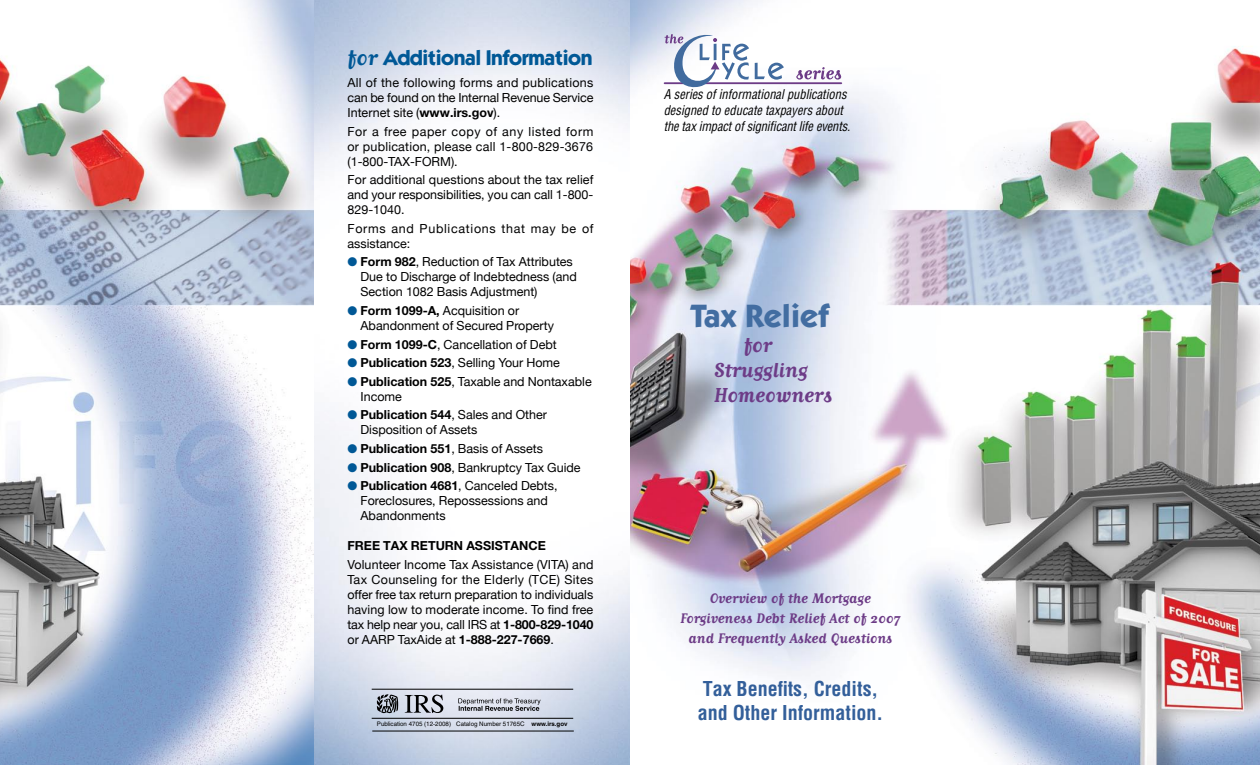
<style>
.page{position:relative;width:1260px;height:765px;background:#fff}
.page>*{position:absolute;margin:0;border:0;box-sizing:border-box;transform-origin:0 0}
.t1{font:700 32.5px "Itc Kabel";color:#426da1}
.t2{font:700 23.75px/25px "Matrix Script";color:#6d3c87}
.t3{font:700 21.25px "Itc Kabel";letter-spacing:-.02em;color:#005896}
.t4{font:700 condensed 20px/24px "Helvetica";color:#335f9a}
.t5{font:700 16.25px/20px "Matrix Script";color:#6d3c87;text-align:center}
.t6{font:italic condensed 13.12px/15.8px "Helvetica";color:#000;scale:.95 1}
.t7{font:12.5px/15px "Helvetica Neue";color:#000}
.t8{font:700 12.5px "Helvetica Neue";color:#000}
.t9{font:12.5px/15px "Helvetica Neue";letter-spacing:.055em;color:#000}
.t10{font:6.12px "Helvetica";color:#000}
.s1{font-family:"Matrix Script";font-size:25px}
.s2{font-weight:700}
.s3{color:#005896}
.s4{font-weight:400}
</style>
<div class="page">
<img style="left:314px;top:0;width:316px;height:765px">
<img style="left:630px;top:0;width:630px;height:765px">
<hr style="left:664px;top:82px;width:178px;height:2px;background:#6d3c87">
<svg style="left:796px;top:67px;width:45px;height:13px"></svg>
<svg style="left:665px;top:32px;width:84px;height:57px"></svg>
<svg style="left:755px;top:63px;width:29px;height:17px"></svg>
<svg style="left:377px;top:694px;width:21px;height:19px"></svg>
<svg style="left:405px;top:695px;width:38px;height:18px"></svg>
<hr style="left:372px;top:689px;width:201px;height:1px;background:#000">
<hr style="left:372px;top:718px;width:201px;height:1px;background:#000">
<svg style="left:458px;top:698px;width:83px;height:13px"></svg>
<hr style="left:372px;top:731px;width:202px;height:1px;background:#000">
<img style="left:0;top:0;width:314px;height:765px">
<h3 class="t3" style="left:348px;top:45px;width:247px"><span class="s1">for</span> Additional Information</h3>
<p class="t7" style="left:348px;top:75px;width:248px;text-align:justify">All of the following forms and publications can be found on the Internal Revenue Service Internet site (<span class="s2">www.irs.gov</span>).</p>
<p class="t7" style="left:348px;top:123px;width:247px;text-align:justify">For a free paper copy of any listed form or publication, please call 1-800-829-3676 (1-800-TAX-FORM).</p>
<p class="t7" style="left:348px;top:172px;width:247px;text-align:justify">For additional questions about the tax relief and your responsibilities, you can call 1-800- 829-1040.</p>
<p class="t9" style="left:348px;top:221px;width:248px">Forms and Publications that may be of assistance:</p>
<p class="t7" style="left:361px;top:254px;width:218px;text-indent:-13px"><span class="s3">●</span> <span class="s2">Form 982</span>, Reduction of Tax Attributes<br>Due to Discharge of Indebtedness (and<br>Section 1082 Basis Adjustment)</p>
<p class="t7" style="left:361px;top:303px;width:195px;text-indent:-13px"><span class="s3">●</span> <span class="s2">Form 1099-A,</span> Acquisition or<br>Abandonment of Secured Property</p>
<p class="t7" style="left:348px;top:336px;width:211px"><span class="s3">●</span> <span class="s2">Form 1099-C</span>, Cancellation of Debt</p>
<p class="t7" style="left:348px;top:355px;width:214px"><span class="s3">●</span> <span class="s2">Publication 523</span>, Selling Your Home</p>
<p class="t7" style="left:361px;top:374px;width:233px;text-indent:-13px"><span class="s3">●</span> <span class="s2">Publication 525</span>, Taxable and Nontaxable<br>Income</p>
<p class="t7" style="left:361px;top:407px;width:188px;text-indent:-13px"><span class="s3">●</span> <span class="s2">Publication 544</span>, Sales and Other<br>Disposition of Assets</p>
<p class="t8" style="left:348px;top:441px;width:197px"><span class="s3">●</span> Publication 551<span class="s4">, Basis of Assets</span></p>
<p class="t7" style="left:348px;top:459px;width:235px"><span class="s3">●</span> <span class="s2">Publication 908</span>, Bankruptcy Tax Guide</p>
<p class="t7" style="left:361px;top:478px;width:199px;text-indent:-13px"><span class="s3">●</span> <span class="s2">Publication 4681</span>, Canceled Debts,<br>Foreclosures, Repossessions and<br>Abandonments</p>
<p class="t8" style="left:348px;top:538px;width:200px">FREE TAX RETURN ASSISTANCE</p>
<p class="t7" style="left:348px;top:557px;width:248px;text-align:justify">Volunteer Income Tax Assistance (VITA) and Tax Counseling for the Elderly (TCE) Sites offer free tax return preparation to individuals having low to moderate income. To find free tax help near you, call IRS at <span class="s2">1-800-829-1040 </span>or AARP TaxAide at <span class="s2">1-888-227-7669</span>.</p>
<p class="t10" style="left:377px;top:720px;width:192px">Publication 4705 (12-2008) Catalog Number 51765C <span class="s2">www.irs.gov</span></p>
<p class="t6" style="left:664px;top:86px;width:198px">A series of informational publications designed to educate taxpayers about the tax impact of significant life events.</p>
<h1 class="t1" style="left:690px;top:297px;width:140px">Tax Relief</h1>
<h2 class="t2" style="left:714px;top:333px;width:120px;text-indent:30px">for<br>Struggling<br>Homeowners</h2>
<h3 class="t5" style="left:681px;top:588px;width:221px">Overview of the Mortgage<br>Forgiveness Debt Relief Act of 2007 and Frequently Asked Questions</h3>
<h3 class="t4" style="left:698px;top:677px;width:187px">Tax Benefits, Credits, and Other Information.</h3>
</div>
